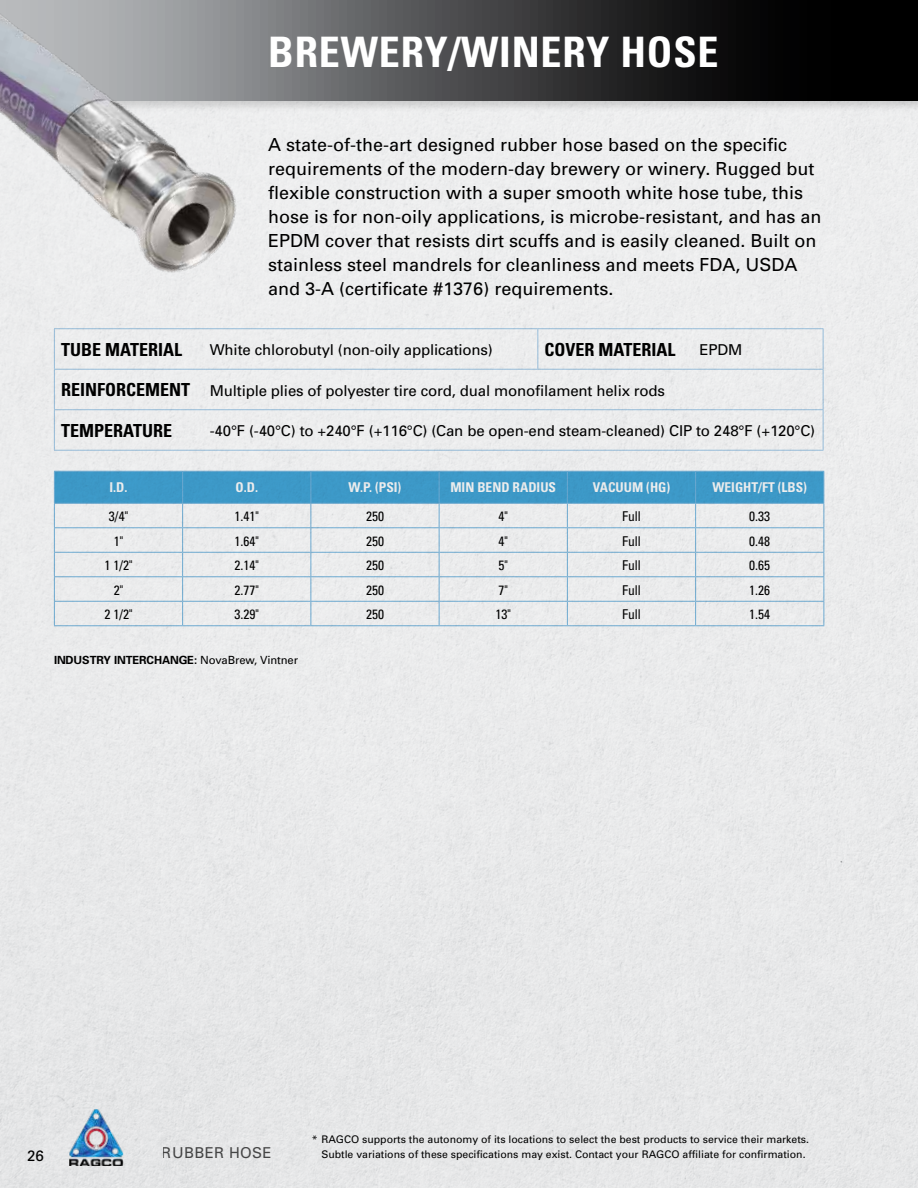
<style>
.page{position:relative;width:918px;height:1188px;background:#fff}
.page>*{position:absolute;margin:0;border:0;box-sizing:border-box;transform-origin:0 0}
.t1{font:700 condensed 42px "Univers";letter-spacing:.02em;color:#fff}
.t2{font:18px/24px "Univers";color:#000}
.t3{font:700 condensed 18px "Univers";color:#000}
.t4{font:15px "Univers";letter-spacing:-.01em;color:#000}
.t5{font:15px "Univers";letter-spacing:.02em;color:#000}
.t6{font:condensed 13.5px "Univers";color:#000}
.t7{font:700 condensed 13.5px "Univers";color:#fff}
.t8{font:700 11.25px "Univers";letter-spacing:-.01em;color:#000}
.t9{font:10.5px/15px "Univers";color:#000;text-align:center}
.s1{font-weight:700;font-stretch:condensed;font-size:18px}
.s2{font-weight:400}
</style>
<div class="page">
<div style="left:0;top:113px;width:918px;height:1075px;background:#eaeaeb"></div>
<img style="left:69px;top:1109px;width:54px;height:57px">
<div style="left:0;top:0;width:918px;height:113px;background:#000;opacity:.15"></div>
<div style="left:0;top:0;width:918px;height:101px;background:linear-gradient(to right,#bfc2c5,#000)"></div>
<hr style="left:54px;top:328px;width:149px;height:1px;background:#a1c9e8">
<hr style="left:203px;top:328px;width:335px;height:1px;background:#a1c9e8">
<hr style="left:538px;top:328px;width:155px;height:1px;background:#a1c9e8">
<hr style="left:537px;top:329px;width:1px;height:40px;background:#a1c9e8">
<hr style="left:823px;top:329px;width:1px;height:40px;background:#a1c9e8">
<hr style="left:54px;top:370px;width:1px;height:39px;background:#a1c9e8">
<hr style="left:54px;top:410px;width:1px;height:40px;background:#a1c9e8">
<hr style="left:54px;top:450px;width:149px;height:1px;background:#a1c9e8">
<hr style="left:203px;top:450px;width:335px;height:1px;background:#a1c9e8">
<hr style="left:538px;top:450px;width:155px;height:1px;background:#a1c9e8">
<hr style="left:693px;top:450px;width:130px;height:1px;background:#a1c9e8">
<hr style="left:693px;top:328px;width:130px;height:1px;background:#a1c9e8">
<hr style="left:203px;top:369px;width:335px;height:1px;background:#a1c9e8">
<hr style="left:693px;top:369px;width:130px;height:1px;background:#a1c9e8">
<hr style="left:54px;top:329px;width:1px;height:40px;background:#a1c9e8">
<hr style="left:823px;top:370px;width:1px;height:39px;background:#a1c9e8">
<hr style="left:538px;top:369px;width:155px;height:1px;background:#a1c9e8">
<hr style="left:54px;top:409px;width:149px;height:1px;background:#a1c9e8">
<hr style="left:54px;top:369px;width:149px;height:1px;background:#a1c9e8">
<hr style="left:203px;top:409px;width:335px;height:1px;background:#a1c9e8">
<hr style="left:538px;top:409px;width:155px;height:1px;background:#a1c9e8">
<hr style="left:693px;top:409px;width:130px;height:1px;background:#a1c9e8">
<hr style="left:823px;top:410px;width:1px;height:40px;background:#a1c9e8">
<svg style="left:54px;top:471px;width:771px;height:154px;background:#c3d8e3"></svg>
<hr style="left:54px;top:625px;width:129px;height:1px;background:#75b6df">
<hr style="left:183px;top:625px;width:128px;height:1px;background:#75b6df">
<hr style="left:311px;top:625px;width:128px;height:1px;background:#75b6df">
<hr style="left:439px;top:625px;width:128px;height:1px;background:#75b6df">
<hr style="left:567px;top:625px;width:129px;height:1px;background:#75b6df">
<hr style="left:696px;top:625px;width:128px;height:1px;background:#75b6df">
<hr style="left:54px;top:471px;width:129px;height:1px;background:#75b6df">
<hr style="left:54px;top:472px;width:1px;height:31px;background:#75b6df">
<hr style="left:183px;top:471px;width:128px;height:1px;background:#75b6df">
<hr style="left:311px;top:471px;width:128px;height:1px;background:#75b6df">
<hr style="left:439px;top:471px;width:128px;height:1px;background:#75b6df">
<hr style="left:567px;top:471px;width:129px;height:1px;background:#75b6df">
<hr style="left:696px;top:471px;width:128px;height:1px;background:#75b6df">
<hr style="left:824px;top:472px;width:1px;height:31px;background:#75b6df">
<hr style="left:54px;top:503px;width:129px;height:1px;background:#75b6df">
<hr style="left:183px;top:503px;width:128px;height:1px;background:#75b6df">
<hr style="left:311px;top:503px;width:128px;height:1px;background:#75b6df">
<hr style="left:439px;top:503px;width:128px;height:1px;background:#75b6df">
<hr style="left:567px;top:503px;width:129px;height:1px;background:#75b6df">
<hr style="left:696px;top:503px;width:128px;height:1px;background:#75b6df">
<img style="left:0;top:5px;width:268px;height:297px">
<h1 class="t1" style="left:268px;top:26px;width:452px">BREWERY/WINERY HOSE</h1>
<p class="t2" style="left:268px;top:132px;width:555px">A state-of-the-art designed rubber hose based on the specific requirements of the modern-day brewery or winery. Rugged but flexible construction with a super smooth white hose tube, this hose is for non-oily applications, is microbe-resistant, and has an EPDM cover that resists dirt scuffs and is easily cleaned. Built on stainless steel mandrels for cleanliness and meets FDA, USDA and 3-A (certificate #1376) requirements.</p>
<p class="t3" style="left:61px;top:339px;width:122px">TUBE MATERIAL</p>
<p class="t4" style="left:210px;top:340px;width:285px">White chlorobutyl (non-oily applications)</p>
<p class="t3" style="left:545px;top:339px;width:132px">COVER MATERIAL</p>
<p class="t4" style="left:700px;top:340px;width:44px">EPDM</p>
<p class="t4" style="left:61px;top:381px;width:605px"><span class="s1">REINFORCEMENT</span> Multiple plies of polyester tire cord, dual monofilament helix rods</p>
<p class="t3" style="left:61px;top:420px;width:112px">TEMPERATURE</p>
<p class="t4" style="left:210px;top:421px;width:607px">-40°F (-40°C) to +240°F (+116°C) (Can be open-end steam-cleaned) CIP to 248°F (+120°C)</p>
<p class="t7" style="left:110px;top:479px;width:19px">I.D.</p>
<p class="t7" style="left:236px;top:479px;width:24px">O.D.</p>
<p class="t7" style="left:349px;top:479px;width:54px">W.P. (PSI)</p>
<p class="t7" style="left:450px;top:479px;width:107px">MIN BEND RADIUS</p>
<p class="t7" style="left:593px;top:479px;width:79px">VACUUM (HG)</p>
<p class="t7" style="left:713px;top:479px;width:96px">WEIGHT/FT (LBS)</p>
<p class="t6" style="left:109px;top:508px;width:21px">3/4"</p>
<p class="t6" style="left:235px;top:508px;width:26px">1.41"</p>
<p class="t6" style="left:366px;top:508px;width:19px">250</p>
<p class="t6" style="left:499px;top:508px;width:11px">4"</p>
<p class="t6" style="left:622px;top:508px;width:20px">Full</p>
<p class="t6" style="left:749px;top:508px;width:22px">0.33</p>
<p class="t6" style="left:114px;top:532px;width:11px">1"</p>
<p class="t6" style="left:235px;top:532px;width:26px">1.64"</p>
<p class="t6" style="left:366px;top:532px;width:19px">250</p>
<p class="t6" style="left:499px;top:532px;width:11px">4"</p>
<p class="t6" style="left:622px;top:532px;width:20px">Full</p>
<p class="t6" style="left:749px;top:532px;width:22px">0.48</p>
<p class="t6" style="left:104px;top:557px;width:30px">1 1/2"</p>
<p class="t6" style="left:235px;top:557px;width:26px">2.14"</p>
<p class="t6" style="left:366px;top:557px;width:19px">250</p>
<p class="t6" style="left:499px;top:557px;width:11px">5"</p>
<p class="t6" style="left:622px;top:557px;width:20px">Full</p>
<p class="t6" style="left:749px;top:557px;width:22px">0.65</p>
<p class="t6" style="left:114px;top:581px;width:11px">2"</p>
<p class="t6" style="left:235px;top:581px;width:26px">2.77"</p>
<p class="t6" style="left:366px;top:581px;width:19px">250</p>
<p class="t6" style="left:499px;top:581px;width:11px">7"</p>
<p class="t6" style="left:622px;top:581px;width:20px">Full</p>
<p class="t6" style="left:749px;top:581px;width:22px">1.26</p>
<p class="t6" style="left:104px;top:606px;width:30px">2 1/2"</p>
<p class="t6" style="left:235px;top:606px;width:26px">3.29"</p>
<p class="t6" style="left:366px;top:606px;width:19px">250</p>
<p class="t6" style="left:496px;top:606px;width:17px">13"</p>
<p class="t6" style="left:622px;top:606px;width:20px">Full</p>
<p class="t6" style="left:749px;top:606px;width:22px">1.54</p>
<p class="t8" style="left:54px;top:652px;width:246px">INDUSTRY INTERCHANGE: <span class="s2">NovaBrew, Vintner</span></p>
<p class="t4" style="left:27px;top:1146px;width:18px">26</p>
<p class="t5" style="left:162px;top:1144px;width:111px">RUBBER HOSE</p>
<p class="t9" style="left:312px;top:1131px;width:499px">* RAGCO supports the autonomy of its locations to select the best products to service their markets.<br>Subtle variations of these specifications may exist. Contact your RAGCO affiliate for confirmation.</p>
</div>
